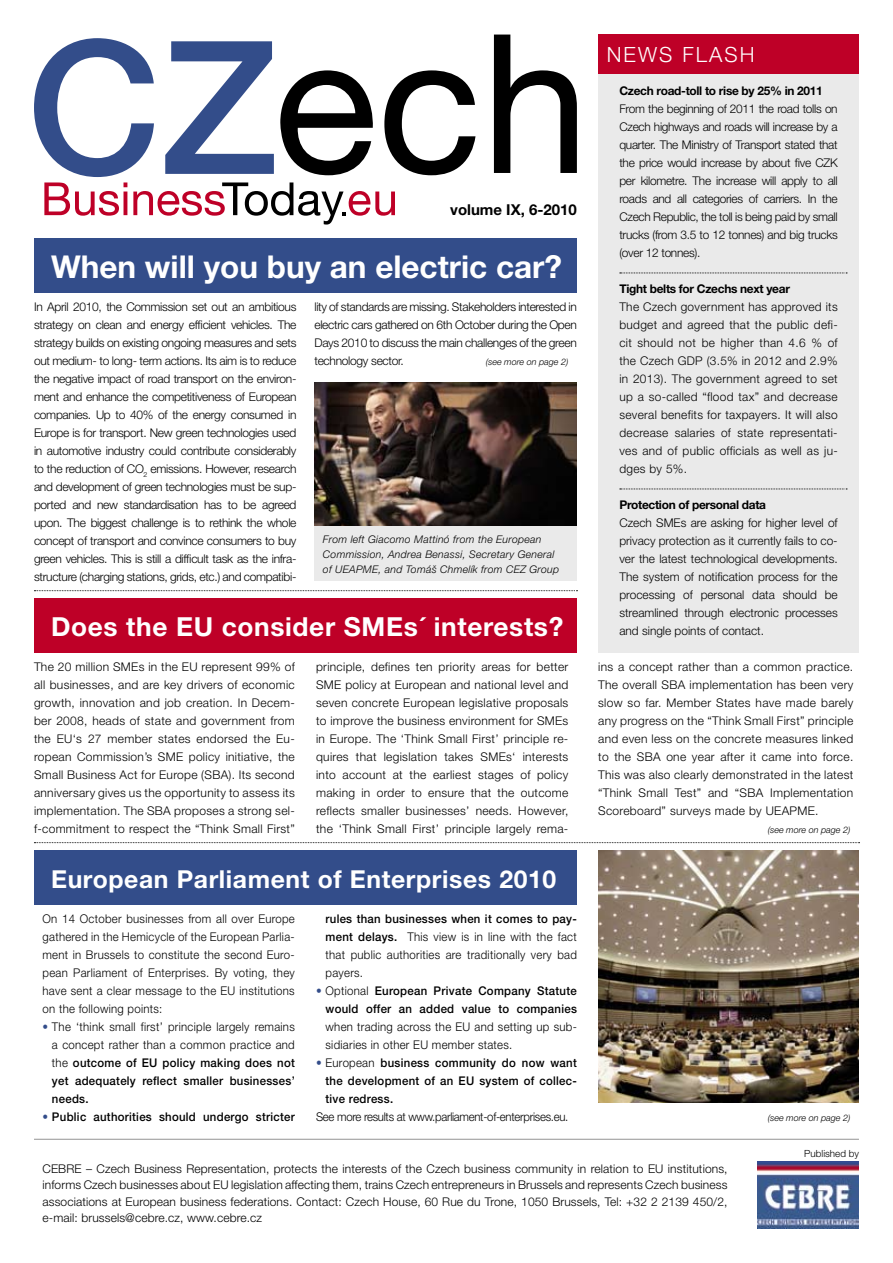
<style>
.page{position:relative;width:893px;height:1263px;background:#fff}
.page>*{position:absolute;margin:0;border:0;box-sizing:border-box;transform-origin:0 0}
.t1{font:700 31.5px "Helvetica Neue CE";color:#fff}
.t2{font:700 26.25px "Helvetica Neue CE";letter-spacing:.025em;color:#fff}
.t3{font:700 24.75px "Helvetica Neue CE";letter-spacing:.025em;color:#fff}
.t4{font:300 21px "Helvetica Neue CE";letter-spacing:.1em;color:#fff}
.t5{font:700 15px "Helvetica Neue CE";color:#000}
.t6{font:300 12px/18px "Helvetica Neue CE";letter-spacing:.025em;color:#000;text-align:justify}
.t7{font:300 12px/18px "Helvetica Neue CE";letter-spacing:.025em;color:#000;text-align:justify;scale:.95 1}
.t8{font:500 12px/18px "Helvetica Neue CE";letter-spacing:.025em;color:#000;text-align:right;scale:.95 1}
.t9{font:700 12px "Helvetica Neue CE";letter-spacing:-.025em;color:#000}
.t10{font:300 12px "Helvetica Neue CE";letter-spacing:-.025em;color:#000;scale:.95 1}
.t11{font:italic 300 10.5px/15px "Helvetica Neue CE";letter-spacing:.025em;color:#000}
.t12{font:300 9.9px "Helvetica Neue CE";color:#000}
.t13{font:italic 300 9px "Helvetica Neue CE";color:#000}
.s1{font-weight:700;color:#334d8a}
.s2{font-weight:500}
.s3{font-weight:300}
</style>
<div class="page">
<div style="left:598px;top:42px;width:261px;height:611px;background:#eaeaea"></div>
<svg style="left:620px;top:273px;width:227px;height:1px"></svg>
<svg style="left:620px;top:489px;width:227px;height:1px"></svg>
<div style="left:598px;top:34px;width:261px;height:39px;background:#be0027"></div>
<svg style="left:494px;top:35px;width:83px;height:138px"></svg>
<svg style="left:34px;top:38px;width:441px;height:187px"></svg>
<img style="left:757px;top:1161px;width:102px;height:68px">
<hr style="left:34px;top:1139px;width:825px;height:1px;background:#939393">
<div style="left:34px;top:239px;width:543px;height:54px;background:#334d8a"></div>
<svg style="left:34px;top:590px;width:543px;height:1px"></svg>
<svg style="left:34px;top:842px;width:826px;height:1px"></svg>
<img style="left:314px;top:383px;width:263px;height:144px">
<div style="left:314px;top:527px;width:263px;height:54px;background:#eaeaea"></div>
<div style="left:34px;top:599px;width:543px;height:54px;background:#be0027"></div>
<img style="left:598px;top:851px;width:261px;height:252px">
<div style="left:34px;top:851px;width:543px;height:54px;background:#334d8a"></div>
<p class="t5" style="left:450px;top:201px;width:128px">volume IX, 6-2010</p>
<h1 class="t1" style="left:51px;top:249px;width:512px">When will you buy an electric car?</h1>
<p class="t6" style="left:34px;top:298px;width:264px">In April 2010, the Commission set out an ambitious strategy on clean and energy efficient vehicles. The strategy builds on existing ongoing measures and sets out medium- to long- term actions. Its aim is to reduce the negative impact of road transport on the environ&shy;ment and enhance the competitiveness of European companies. Up to 40% of the energy consumed in Europe is for transport. New green technologies used in automotive industry could contribute considerably to the reduction of CO<sub>2</sub> emissions. However, research and development of green technologies must be sup&shy;ported and new standardisation has to be agreed upon. The biggest challenge is to rethink the whole concept of transport and convince consumers to buy green vehicles. This is still a difficult task as the infra&shy;structure (charging stations, grids, etc.) and compatibi-</p>
<p class="t6" style="left:314px;top:298px;width:264px">lity of standards are missing. Stakeholders interested in electric cars gathered on 6th October during the Open Days 2010 to discuss the main challenges of the green technology sector.</p>
<p class="t13" style="left:486px;top:357px;width:84px">(see more on page 2)</p>
<p class="t11" style="left:323px;top:532px;width:238px">From left Giacomo Mattinó from the European<br>Commission, Andrea Benassi, Secretary General of UEAPME, and Tomáš Chmelík from CEZ Group</p>
<h2 class="t2" style="left:51px;top:612px;width:514px">Does the EU consider SMEs´ interests?</h2>
<p class="t6" style="left:316px;top:658px;width:254px">principle, defines ten priority areas for better SME policy at European and national level and seven concrete European legislative proposals to improve the business environment for SMEs in Europe. The ‘Think Small First’ principle re&shy;quires that legislation takes SMEs‘ interests into account at the earliest stages of policy making in order to ensure that the outcome reflects smaller businesses’ needs. However, the ‘Think Small First’ principle largely rema-</p>
<p class="t6" style="left:34px;top:658px;width:262px">The 20 million SMEs in the EU represent 99% of all businesses, and are key drivers of economic growth, innovation and job creation. In Decem&shy;ber 2008, heads of state and government from the EU‘s 27 member states endorsed the Eu&shy;ropean Commission’s SME policy initiative, the Small Business Act for Europe (SBA). Its second anniversary gives us the opportunity to assess its implementation. The SBA proposes a strong sel&shy;f-commitment to respect the “Think Small First”</p>
<h3 class="t3" style="left:51px;top:865px;width:507px">European Parliament of Enterprises 2010</h3>
<p class="t7" style="left:43px;top:910px;width:267px">On 14 October businesses from all over Europe gathered in the Hemicycle of the European Parlia&shy;ment in Brussels to constitute the second Euro&shy;pean Parliament of Enterprises. By voting, they have sent a clear message to the EU institutions on the following points:</p>
<p class="t7" style="left:52px;top:1018px;width:257px;text-indent:-9px"><span class="s1">•</span> The ‘think small first’ principle largely remains a concept rather than a common practice and the <span class="s2">outcome of EU policy making does not yet adequately reflect smaller businesses’ needs.</span></p>
<p class="t8" style="left:43px;top:1108px;width:267px"><span class="s1">•</span> Public authorities should undergo stricter</p>
<p class="t7" style="left:326px;top:910px;width:266px"><span class="s2">rules than businesses when it comes to pay&shy;ment delays.</span> This view is in line with the fact that public authorities are traditionally very bad payers.</p>
<p class="t8" style="left:316px;top:982px;width:276px"><span class="s1">•</span> <span class="s3">Optional</span> European Private Company Statute would offer an added value to companies</p>
<p class="t7" style="left:326px;top:1018px;width:266px">when trading across the EU and setting up sub&shy;sidiaries in other EU member states.</p>
<p class="t8" style="left:326px;top:1054px;width:266px;text-align:justify;text-indent:-9px"><span class="s1">•</span> <span class="s3">European</span> business community do now want the development of an EU system of collec&shy;tive redress.</p>
<p class="t10" style="left:316px;top:1110px;width:267px">See more results at www.parliament-of-enterprises.eu.</p>
<h3 class="t4" style="left:607px;top:42px;width:150px">News Flash</h3>
<p class="t9" style="left:619px;top:84px;width:205px">Czech road-toll to rise by 25% in 2011</p>
<p class="t6" style="left:619px;top:100px;width:220px">From the beginning of 2011 the road tolls on Czech highways and roads will increase by a quarter. The Ministry of Transport stated that the price would increase by about five CZK per kilometre. The increase will apply to all roads and all categories of carriers. In the Czech Republic, the toll is being paid by small trucks (from 3.5 to 12 tonnes) and big trucks (over 12 tonnes).</p>
<p class="t9" style="left:619px;top:282px;width:172px">Tight belts for Czechs next year</p>
<p class="t6" style="left:619px;top:298px;width:220px">The Czech government has approved its budget and agreed that the public defi&shy;cit should not be higher than 4.6 % of the Czech GDP (3.5% in 2012 and 2.9% in 2013). The government agreed to set up a so-called “flood tax” and decrease several benefits for taxpayers. It will also decrease salaries of state representati&shy;ves and of public officials as well as ju&shy;dges by 5%.</p>
<p class="t9" style="left:619px;top:498px;width:148px">Protection of personal data</p>
<p class="t6" style="left:619px;top:514px;width:220px">Czech SMEs are asking for higher level of privacy protection as it currently fails to co&shy;ver the latest technological developments.<br>The system of notification process for the processing of personal data should be streamlined through electronic processes and single points of contact.</p>
<p class="t6" style="left:598px;top:658px;width:257px">ins a concept rather than a common practice.<br>The overall SBA implementation has been very slow so far. Member States have made barely any progress on the “Think Small First” principle and even less on the concrete measures linked to the SBA one year after it came into force.<br>This was also clearly demonstrated in the latest “Think Small Test” and “SBA Implementation Scoreboard” surveys made by UEAPME.</p>
<p class="t13" style="left:768px;top:825px;width:84px">(see more on page 2)</p>
<p class="t13" style="left:768px;top:1112px;width:84px">(see more on page 2)</p>
<p class="t12" style="left:804px;top:1148px;width:56px">Published by</p>
<p class="t6" style="left:43px;top:1160px;width:687px;line-height:16.5px">CEBRE – Czech Business Representation, protects the interests of the Czech business community in relation to EU institutions, informs Czech businesses about EU legislation affecting them, trains Czech entrepreneurs in Brussels and represents Czech business associations at European business federations. Contact: Czech House, 60 Rue du Trone, 1050 Brussels, Tel: +32 2 2139 450/2, e-mail: brussels@cebre.cz, www.cebre.cz</p>
</div>
